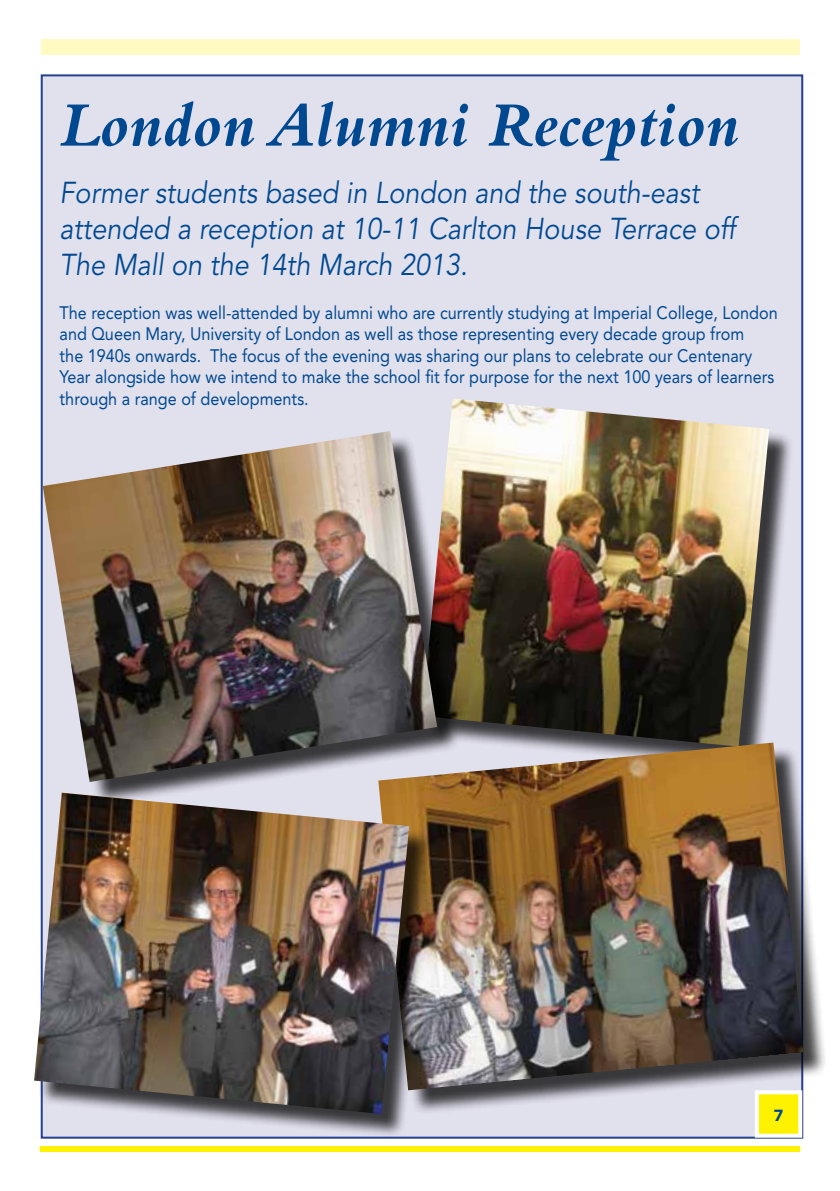
<style>
.page{position:relative;width:840px;height:1191px;background:#fff}
.page>*{position:absolute;margin:0;border:0;box-sizing:border-box;transform-origin:0 0}
.t1{font:italic 700 66px "Bembo";color:#004990}
.t2{font:italic 30px/36px "Avenir";color:#004990;scale:.9 1}
.t3{font:18px/21.6px "Avenir";color:#004990;scale:.9 1}
.t4{font:900 16px "Avenir";color:#004990}
</style>
<div class="page">
<div style="left:41px;top:74px;width:761px;height:1064px;background:#e1e0ed;border:2px solid #25408f"></div>
<div style="left:41px;top:40px;width:757px;height:15px;background:#fffac2"></div>
<div style="left:40px;top:1146px;width:759px;height:6px;background:#fff200"></div>
<div style="left:754px;top:1090px;width:47px;height:47px;background:#fff200;border:4px solid #fff"></div>
<div style="left:425px;top:402px;width:367px;height:369px;background:#000;opacity:.75"></div>
<img style="left:425px;top:398px;width:343px;height:344px">
<div style="left:46px;top:435px;width:415px;height:371px;background:#000;opacity:.75"></div>
<img style="left:43px;top:431px;width:394px;height:351px">
<div style="left:382px;top:746px;width:445px;height:368px;background:#000;opacity:.75"></div>
<img style="left:378px;top:742px;width:424px;height:348px">
<div style="left:38px;top:796px;width:395px;height:342px;background:#000;opacity:.75"></div>
<img style="left:34px;top:792px;width:375px;height:322px">
<h1 class="t1" style="left:60px;top:89px;width:681px">London Alumni Reception</h1>
<h2 class="t2" style="left:60px;top:176px;width:752px">Former students based in London and the south-east attended a reception at 10-11 Carlton House Terrace off<br>The Mall on the 14th March 2013.</h2>
<p class="t3" style="left:60px;top:301px;width:799px">The reception was well-attended by alumni who are currently studying at Imperial College, London and Queen Mary, University of London as well as those representing every decade group from<br>the 1940s onwards. The focus of the evening was sharing our plans to celebrate our Centenary Year alongside how we intend to make the school fit for purpose for the next 100 years of learners through a range of developments.</p>
<p class="t4" style="left:773px;top:1105px;width:11px">7</p>
</div>
